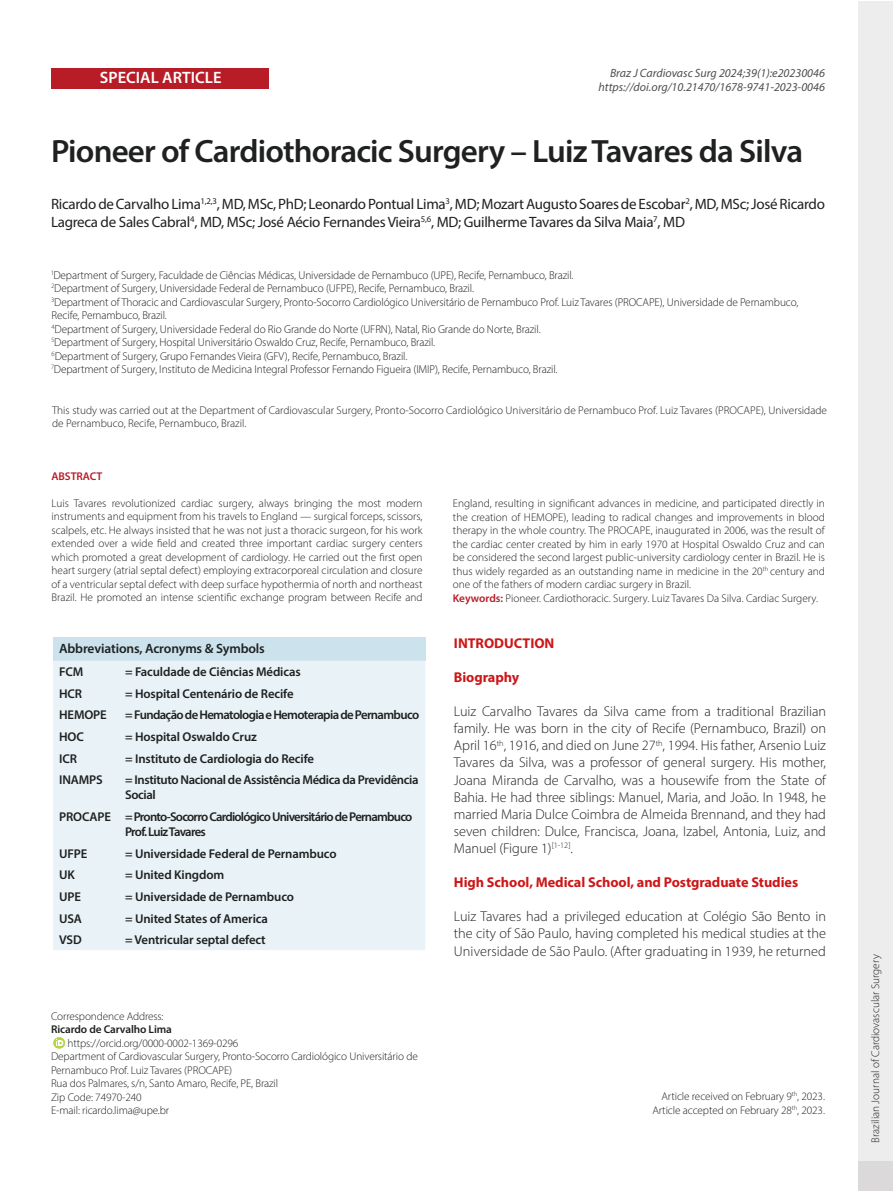
<style>
.page{position:relative;width:893px;height:1191px;background:#fff}
.page>*{position:absolute;margin:0;border:0;box-sizing:border-box;transform-origin:0 0}
.t1{font:600 32.4px "Myriad Pro";letter-spacing:-.025em;color:#1f2020}
.t2{font:600 16.5px "Myriad Pro";color:#fff}
.t3{font:15px/18px "Myriad Pro";letter-spacing:-.02em;color:#1f2020}
.t4{font:300 14.25px/17.1px "Myriad Pro";letter-spacing:-.005em;color:#1f2020;text-align:justify}
.t5{font:700 14.25px "Myriad Pro";letter-spacing:-.005em;color:#cd1719}
.t6{font:600 13.5px "Myriad Pro";letter-spacing:-.01em;color:#1f2020}
.t7{font:600 12.75px "Myriad Pro";letter-spacing:-.01em;color:#1f2020}
.t8{font:600 12.75px/15.3px "Myriad Pro";letter-spacing:-.06em;color:#1f2020}
.t9{font:600 12.75px/15.3px "Myriad Pro";letter-spacing:-.03em;color:#1f2020}
.t10{font:600 12.75px "Myriad Pro";letter-spacing:-.05em;color:#1f2020}
.t11{font:italic 12px/14.4px "Myriad Pro";color:#4e4f4f;text-align:right}
.t12{font:300 11.55px/13.5px "Myriad Pro";letter-spacing:-.01em;color:#1f2020}
.t13{font:300 11.25px/13.5px "Myriad Pro";color:#1f2020}
.t14{font:600 11.25px "Myriad Pro";letter-spacing:-.01em;color:#1f2020}
.t15{font:600 11.25px "Myriad Pro";letter-spacing:-.01em;color:#b81c26}
.s1{font-weight:600;color:#b81c26}
</style>
<div class="page">
<div style="left:858px;top:1px;width:35px;height:1189px;background:#ededed"></div>
<div style="left:858px;top:1161px;width:35px;height:30px;background:#dbd9da"></div>
<div style="left:51px;top:68px;width:217px;height:20px;background:#b81c26"></div>
<svg style="left:53px;top:1037px;width:12px;height:11px"></svg>
<svg style="left:56px;top:1039px;width:7px;height:6px"></svg>
<div style="left:53px;top:637px;width:372px;height:23px;background:#cce3ed"></div>
<div style="left:53px;top:660px;width:372px;height:290px;background:#e9f3f7"></div>
<h2 class="t2" style="left:100px;top:67px;width:123px">SPECIAL ARTICLE</h2>
<p class="t11" style="left:599px;top:66px;width:228px">Braz J Cardiovasc Surg 2024;39(1):e20230046 https://doi.org/10.21470/1678-9741-2023-0046</p>
<h1 class="t1" style="left:51px;top:130px;width:754px">Pioneer of Cardiothoracic Surgery – Luiz Tavares da Silva</h1>
<p class="t3" style="left:51px;top:195px;width:775px">Ricardo de Carvalho Lima<sup>1,2,3</sup>, MD, MSc, PhD; Leonardo Pontual Lima<sup>3</sup>, MD; Mozart Augusto Soares de Escobar<sup>2</sup>, MD, MSc; José Ricardo<br>Lagreca de Sales Cabral<sup>4</sup>, MD, MSc; José Aécio Fernandes Vieira<sup>5,6</sup>, MD; Guilherme Tavares da Silva Maia<sup>7</sup>, MD</p>
<p class="t12" style="left:52px;top:268px;width:748px"><sup>1</sup>Department of Surgery, Faculdade de Ciências Médicas, Universidade de Pernambuco (UPE), Recife, Pernambuco, Brazil.<br><sup>2</sup>Department of Surgery, Universidade Federal de Pernambuco (UFPE), Recife, Pernambuco, Brazil.<br><sup>3</sup>Department of Thoracic and Cardiovascular Surgery, Pronto-Socorro Cardiológico Universitário de Pernambuco Prof. Luiz Tavares (PROCAPE), Universidade de Pernambuco, Recife, Pernambuco, Brazil.<br><sup>4</sup>Department of Surgery, Universidade Federal do Rio Grande do Norte (UFRN), Natal, Rio Grande do Norte, Brazil.<br><sup>5</sup>Department of Surgery, Hospital Universitário Oswaldo Cruz, Recife, Pernambuco, Brazil.<br><sup>6</sup>Department of Surgery, Grupo Fernandes Vieira (GFV), Recife, Pernambuco, Brazil.<br><sup>7</sup>Department of Surgery, Instituto de Medicina Integral Professor Fernando Figueira (IMIP), Recife, Pernambuco, Brazil.</p>
<p class="t13" style="left:52px;top:403px;width:776px">This study was carried out at the Department of Cardiovascular Surgery, Pronto-Socorro Cardiológico Universitário de Pernambuco Prof. Luiz Tavares (PROCAPE), Universidade de Pernambuco, Recife, Pernambuco, Brazil.</p>
<p class="t15" style="left:52px;top:468px;width:52px">ABSTRACT</p>
<p class="t13" style="left:52px;top:496px;width:373px;text-align:justify">Luis Tavares revolutionized cardiac surgery, always bringing the most modern instruments and equipment from his travels to England — surgical forceps, scissors, scalpels, etc. He always insisted that he was not just a thoracic surgeon, for his work extended over a wide field and created three important cardiac surgery centers which promoted a great development of cardiology. He carried out the first open heart surgery (atrial septal defect) employing extracorporeal circulation and closure of a ventricular septal defect with deep surface hypothermia of north and northeast Brazil. He promoted an intense scientific exchange program between Recife and</p>
<p class="t13" style="left:453px;top:496px;width:374px">England, resulting in significant advances in medicine, and participated directly in the creation of HEMOPE), leading to radical changes and improvements in blood therapy in the whole country. The PROCAPE, inaugurated in 2006, was the result of the cardiac center created by him in early 1970 at Hospital Oswaldo Cruz and can be considered the second largest public-university cardiology center in Brazil. He is thus widely regarded as an outstanding name in medicine in the 20<sup>th</sup> century and one of the fathers of modern cardiac surgery in Brazil.<br><span class="s1">Keywords:</span> Pioneer. Cardiothoracic. Surgery. Luiz Tavares Da Silva. Cardiac Surgery.</p>
<p class="t6" style="left:59px;top:640px;width:207px">Abbreviations, Acronyms &amp; Symbols</p>
<p class="t7" style="left:59px;top:664px;width:26px">FCM</p>
<p class="t7" style="left:125px;top:664px;width:177px">= Faculdade de Ciências Médicas</p>
<p class="t7" style="left:59px;top:685px;width:25px">HCR</p>
<p class="t7" style="left:125px;top:685px;width:170px">= Hospital Centenário de Recife</p>
<p class="t7" style="left:59px;top:707px;width:49px">HEMOPE</p>
<p class="t10" style="left:125px;top:707px;width:296px">= Fundação de Hematologia e Hemoterapia de Pernambuco</p>
<p class="t7" style="left:59px;top:728px;width:26px">HOC</p>
<p class="t7" style="left:125px;top:728px;width:133px">= Hospital Oswaldo Cruz</p>
<p class="t7" style="left:59px;top:750px;width:19px">ICR</p>
<p class="t7" style="left:125px;top:750px;width:191px">= Instituto de Cardiologia do Recife</p>
<p class="t7" style="left:59px;top:771px;width:45px">INAMPS</p>
<p class="t9" style="left:125px;top:772px;width:295px">= Instituto Nacional de Assistência Médica da Previdência<br>Social</p>
<p class="t8" style="left:125px;top:808px;width:289px;text-indent:-66px">PROCAPE = Pronto-Socorro Cardiológico Universitário de Pernambuco<br>Prof. Luiz Tavares</p>
<p class="t7" style="left:59px;top:845px;width:30px">UFPE</p>
<p class="t7" style="left:125px;top:845px;width:213px">= Universidade Federal de Pernambuco</p>
<p class="t7" style="left:59px;top:867px;width:17px">UK</p>
<p class="t7" style="left:125px;top:867px;width:101px">= United Kingdom</p>
<p class="t7" style="left:59px;top:888px;width:23px">UPE</p>
<p class="t7" style="left:125px;top:888px;width:171px">= Universidade de Pernambuco</p>
<p class="t7" style="left:59px;top:910px;width:24px">USA</p>
<p class="t7" style="left:125px;top:910px;width:144px">= United States of America</p>
<p class="t7" style="left:59px;top:931px;width:24px">VSD</p>
<p class="t7" style="left:125px;top:931px;width:142px">= Ventricular septal defect</p>
<p class="t5" style="left:454px;top:633px;width:102px">INTRODUCTION</p>
<p class="t5" style="left:454px;top:668px;width:67px">Biography</p>
<p class="t4" style="left:454px;top:702px;width:374px">Luiz Carvalho Tavares da Silva came from a traditional Brazilian family. He was born in the city of Recife (Pernambuco, Brazil) on April 16<sup>th</sup>, 1916, and died on June 27<sup>th</sup>, 1994. His father, Arsenio Luiz Tavares da Silva, was a professor of general surgery. His mother, Joana Miranda de Carvalho, was a housewife from the State of Bahia. He had three siblings: Manuel, Maria, and João. In 1948, he married Maria Dulce Coimbra de Almeida Brennand, and they had seven children: Dulce, Francisca, Joana, Izabel, Antonia, Luiz, and Manuel (Figure 1)<sup>[1-12]</sup>.</p>
<p class="t5" style="left:454px;top:873px;width:346px">High School, Medical School, and Postgraduate Studies</p>
<p class="t4" style="left:454px;top:908px;width:374px">Luiz Tavares had a privileged education at Colégio São Bento in the city of São Paulo, having completed his medical studies at the Universidade de São Paulo. (After graduating in 1939, he returned</p>
<p class="t13" style="left:51px;top:1009px;width:114px">Correspondence Address:</p>
<p class="t14" style="left:51px;top:1022px;width:122px">Ricardo de Carvalho Lima</p>
<p class="t13" style="left:51px;top:1036px;width:368px;text-indent:16px">https://orcid.org/0000-0002-1369-0296<br>Department of Cardiovascular Surgery, Pronto-Socorro Cardiológico Universitário de Pernambuco Prof. Luiz Tavares (PROCAPE)<br>Rua dos Palmares, s/n, Santo Amaro, Recife, PE, Brazil<br>Zip Code: 74970-240<br>E-mail: ricardo.lima@upe.br</p>
<p class="t13" style="left:652px;top:1089px;width:174px;text-align:right">Article received on February 9<sup>th</sup>, 2023.<br>Article accepted on February 28<sup>th</sup>, 2023.</p>
<p class="t13" style="left:869px;top:1142px;width:190px;rotate:-90deg">Brazilian Journal of Cardiovascular Surgery</p>
</div>
